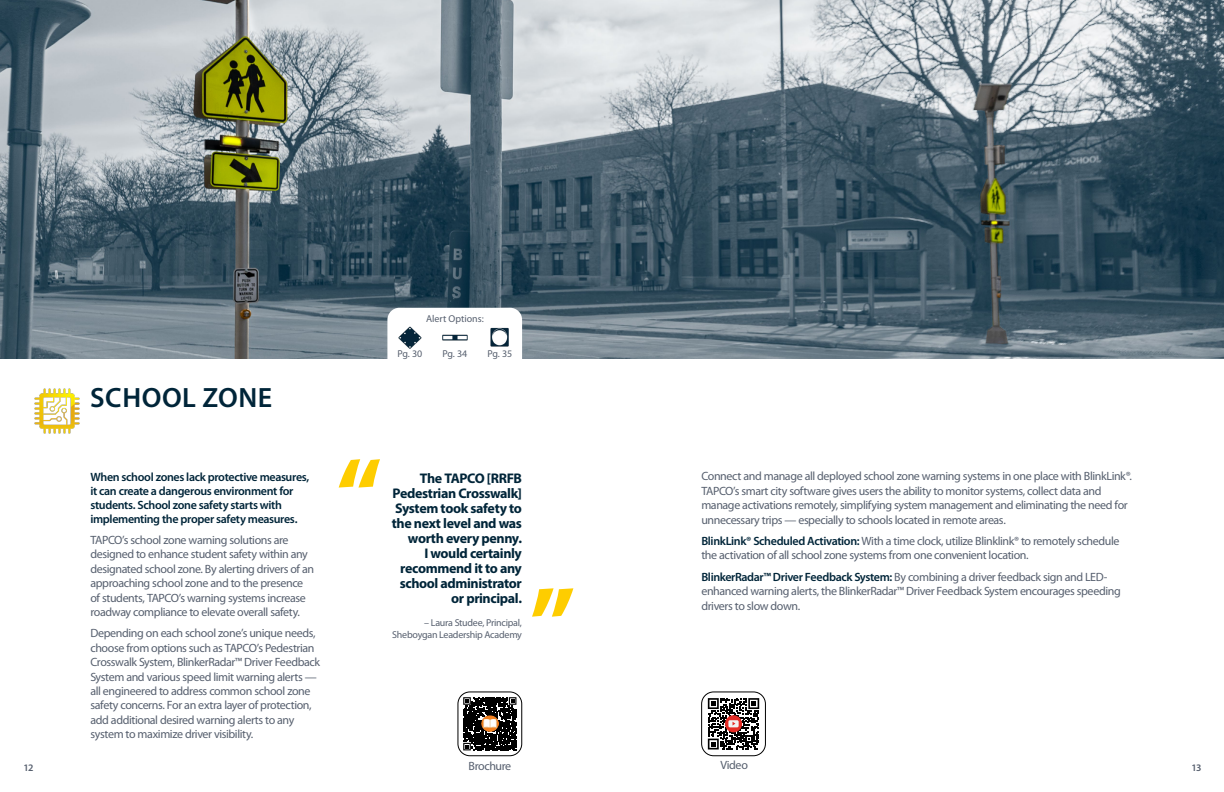
<style>
.page{position:relative;width:1224px;height:792px;background:#fff}
.page>*{position:absolute;margin:0;border:0;box-sizing:border-box;transform-origin:0 0}
.t1{font:600 28px "Myriad Pro";letter-spacing:.02em;color:#002539}
.t2{font:700 14px/15px "Myriad Pro";letter-spacing:-.03em;color:#002539;text-align:right}
.t3{font:12px/14.4px "Myriad Pro";letter-spacing:-.035em;color:#565f6e}
.t4{font:600 12px/14px "Myriad Pro";letter-spacing:-.03em;color:#002539}
.t5{font:10px/12px "Myriad Pro";letter-spacing:-.025em;color:#565f6e;text-align:right}
.t6{font:10px "Myriad Pro";color:#565f6e}
.t7{font:600 10px "Myriad Pro";color:#565f6e}
.s1{font-weight:600;color:#002539}
</style>
<div class="page">
<img style="left:0;top:0;width:1224px;height:359px">
<div style="left:461px;top:695px;width:58px;height:58px;background:linear-gradient(to right,#fff,#fff)"></div>
<svg style="left:463px;top:697px;width:53px;height:53px;background:#272626"></svg>
<img style="left:482px;top:716px;width:16px;height:16px">
<div style="left:458px;top:692px;width:64px;height:64px;border:1px solid #000;border-radius:12px"></div>
<div style="left:387px;top:308px;width:135px;height:78px;background:#fff;border-radius:12px"></div>
<img style="left:399px;top:326px;width:22px;height:23px">
<img style="left:442px;top:334px;width:26px;height:7px">
<img style="left:490px;top:327px;width:19px;height:20px">
<svg style="left:339px;top:459px;width:41px;height:29px"></svg>
<svg style="left:532px;top:588px;width:41px;height:29px"></svg>
<img style="left:34px;top:388px;width:46px;height:46px">
<svg style="left:708px;top:698px;width:51px;height:51px"></svg>
<div style="left:701px;top:692px;width:65px;height:64px;border:1px solid #000;border-radius:12px"></div>
<p class="t6" style="left:426px;top:313px;width:59px">Alert Options:</p>
<h1 class="t1" style="left:90px;top:380px;width:184px">SCHOOL ZONE</h1>
<p class="t4" style="left:90px;top:469px;width:220px">When school zones lack protective measures, it can create a dangerous environment for students. School zone safety starts with implementing the proper safety measures.</p>
<p class="t3" style="left:90px;top:533px;width:225px">TAPCO’s school zone warning solutions are designed to enhance student safety within any designated school zone. By alerting drivers of an approaching school zone and to the presence of students, TAPCO’s warning systems increase roadway compliance to elevate overall safety.</p>
<p class="t3" style="left:90px;top:626px;width:231px">Depending on each school zone’s unique needs, choose from options such as TAPCO’s Pedestrian Crosswalk System, BlinkerRadar™ Driver Feedback System and various speed limit warning alerts — all engineered to address common school zone safety concerns. For an extra layer of protection, add additional desired warning alerts to any system to maximize driver visibility.</p>
<p class="t5" style="left:397px;top:348px;width:26px">Pg. 30</p>
<p class="t5" style="left:442px;top:348px;width:26px">Pg. 34</p>
<p class="t5" style="left:487px;top:348px;width:26px">Pg. 35</p>
<p class="t2" style="left:392px;top:470px;width:132px">The TAPCO [RRFB<br>Pedestrian Crosswalk]<br>System took safety to the next level and was worth every penny.<br>I would certainly recommend it to any school administrator or principal.</p>
<p class="t5" style="left:392px;top:617px;width:131px">– Laura Studee, Principal,<br>Sheboygan Leadership Academy</p>
<p class="t3" style="left:701px;top:469px;width:432px">Connect and manage all deployed school zone warning systems in one place with BlinkLink®.<br>TAPCO’s smart city software gives users the ability to monitor systems, collect data and manage activations remotely, simplifying system management and eliminating the need for unnecessary trips — especially to schools located in remote areas.</p>
<p class="t3" style="left:701px;top:534px;width:420px"><span class="s1">BlinkLink® Scheduled Activation:</span> With a time clock, utilize Blinklink® to remotely schedule the activation of all school zone systems from one convenient location.</p>
<p class="t3" style="left:701px;top:569px;width:421px"><span class="s1">BlinkerRadar™ Driver Feedback System:</span> By combining a driver feedback sign and LED&shy;enhanced warning alerts, the BlinkerRadar™ Driver Feedback System encourages speeding drivers to slow down.</p>
<p class="t3" style="left:720px;top:758px;width:29px">Video</p>
<p class="t3" style="left:469px;top:758px;width:44px">Brochure</p>
<p class="t7" style="left:23px;top:761px;width:12px">12</p>
<p class="t7" style="left:1192px;top:761px;width:12px">13</p>
</div>
